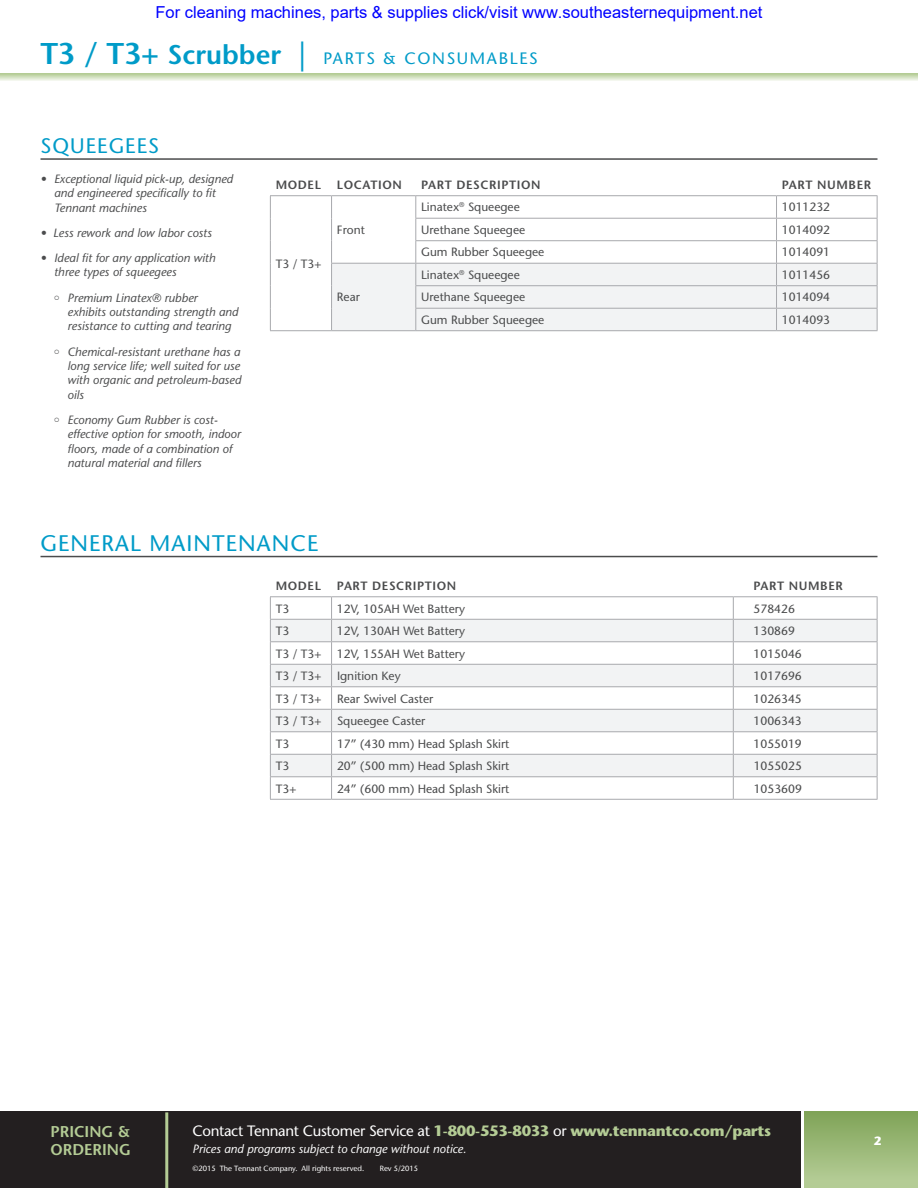
<style>
.page{position:relative;width:918px;height:1188px;background:#fff}
.page>*{position:absolute;margin:0;border:0;box-sizing:border-box;transform-origin:0 0}
.t1{font:22.5px "Stone Sans";letter-spacing:.05em;color:#009bc8}
.t2{font:21px "Stone Sans";letter-spacing:.05em;color:#009bc8}
.t3{font:16.5px "Arial";color:#00f}
.t4{font:16.5px "Stone Sans";letter-spacing:.1em;color:#009bc8}
.t5{font:600 15.6px/18px "Stone Sans";color:#b4cc95}
.t6{font:700 15px "Stone Sans";letter-spacing:-.02em;color:#b4cc95}
.t7{font:italic 12px/14.4px "Stone Sans";color:#4b4c4d}
.t8{font:12px "Stone Sans";color:#4b4c4d}
.t9{font:600 12px "Stone Sans";letter-spacing:.05em;color:#4b4c4d}
.t10{font:italic 12px "Stone Sans";color:#fff}
.t11{font:700 12px "Stone Sans";color:#fff}
.t12{font:500 7.5px "Stone Sans IIITC Com";color:#fff}
.s1{font-weight:600;font-size:30px}
.s2{font-weight:600;font-size:27px}
.s3{font-size:30px}
.s4{font-weight:400;color:#fff}
</style>
<div class="page">
<svg style="left:0;top:73px;width:918px;height:8px;background:#d2e0bf"></svg>
<div style="left:0;top:1111px;width:803px;height:77px;background:#231f20"></div>
<div style="left:803px;top:1111px;width:115px;height:77px;background:#b4cc95"></div>
<div style="left:803px;top:1111px;width:115px;height:68px;background:linear-gradient(to bottom,#7fa356,#b2ca93)"></div>
<hr style="left:165px;top:1112px;width:3px;height:76px;background:#b4cc95">
<hr style="left:801px;top:1103px;width:3px;height:85px;background:#fff">
<hr style="left:40px;top:158px;width:838px;height:2px;background:#4b4c4d">
<hr style="left:270px;top:195px;width:62px;height:1px;background:#a8a9ad">
<svg style="left:270px;top:196px;width:1px;height:134px"></svg>
<svg style="left:331px;top:196px;width:547px;height:135px"></svg>
<hr style="left:270px;top:330px;width:62px;height:1px;background:#a8a9ad">
<hr style="left:332px;top:195px;width:84px;height:1px;background:#a8a9ad">
<hr style="left:416px;top:195px;width:361px;height:1px;background:#a8a9ad">
<hr style="left:777px;top:195px;width:100px;height:1px;background:#a8a9ad">
<hr style="left:40px;top:556px;width:838px;height:1px;background:#4b4c4d">
<svg style="left:271px;top:620px;width:606px;height:156px;fill:#f2f3f4"></svg>
<hr style="left:332px;top:619px;width:401px;height:1px;background:#a8a9ad">
<hr style="left:733px;top:619px;width:145px;height:1px;background:#a8a9ad">
<hr style="left:332px;top:641px;width:401px;height:1px;background:#a8a9ad">
<hr style="left:733px;top:641px;width:145px;height:1px;background:#a8a9ad">
<hr style="left:332px;top:664px;width:401px;height:1px;background:#a8a9ad">
<hr style="left:733px;top:664px;width:145px;height:1px;background:#a8a9ad">
<hr style="left:332px;top:686px;width:401px;height:1px;background:#a8a9ad">
<hr style="left:733px;top:686px;width:145px;height:1px;background:#a8a9ad">
<hr style="left:332px;top:709px;width:401px;height:1px;background:#a8a9ad">
<hr style="left:733px;top:709px;width:145px;height:1px;background:#a8a9ad">
<hr style="left:332px;top:731px;width:401px;height:1px;background:#a8a9ad">
<hr style="left:733px;top:731px;width:145px;height:1px;background:#a8a9ad">
<hr style="left:332px;top:754px;width:401px;height:1px;background:#a8a9ad">
<hr style="left:733px;top:754px;width:145px;height:1px;background:#a8a9ad">
<hr style="left:332px;top:776px;width:401px;height:1px;background:#a8a9ad">
<hr style="left:733px;top:776px;width:145px;height:1px;background:#a8a9ad">
<svg style="left:733px;top:597px;width:1px;height:202px"></svg>
<svg style="left:877px;top:597px;width:1px;height:202px"></svg>
<hr style="left:332px;top:799px;width:401px;height:1px;background:#a8a9ad">
<hr style="left:733px;top:799px;width:145px;height:1px;background:#a8a9ad">
<hr style="left:270px;top:596px;width:62px;height:1px;background:#a8a9ad">
<hr style="left:270px;top:619px;width:62px;height:1px;background:#a8a9ad">
<hr style="left:270px;top:641px;width:62px;height:1px;background:#a8a9ad">
<hr style="left:270px;top:664px;width:62px;height:1px;background:#a8a9ad">
<hr style="left:270px;top:686px;width:62px;height:1px;background:#a8a9ad">
<hr style="left:270px;top:709px;width:62px;height:1px;background:#a8a9ad">
<hr style="left:270px;top:731px;width:62px;height:1px;background:#a8a9ad">
<hr style="left:270px;top:754px;width:62px;height:1px;background:#a8a9ad">
<hr style="left:270px;top:776px;width:62px;height:1px;background:#a8a9ad">
<svg style="left:270px;top:597px;width:1px;height:202px"></svg>
<svg style="left:331px;top:597px;width:1px;height:202px"></svg>
<hr style="left:270px;top:799px;width:62px;height:1px;background:#a8a9ad">
<hr style="left:332px;top:596px;width:401px;height:1px;background:#a8a9ad">
<hr style="left:733px;top:596px;width:145px;height:1px;background:#a8a9ad">
<h3 class="t3" style="left:155px;top:1px;width:609px">For cleaning machines, parts &amp; supplies click/visit www.southeasternequipment.net</h3>
<p class="t4" style="left:40px;top:49px;width:499px"><span class="s1">T3 / T3+</span> <span class="s2">Scrubber</span> <span class="s3">|</span> PARTS &amp; CONSUMABLES</p>
<p class="t2" style="left:40px;top:134px;width:120px">SQUEEGEES</p>
<p class="t7" style="left:54px;top:171px;width:181px;text-indent:-14px">• Exceptional liquid pick-up, designed and engineered specifically to fit<br>Tennant machines</p>
<p class="t7" style="left:40px;top:225px;width:173px">• Less rework and low labor costs</p>
<p class="t7" style="left:54px;top:250px;width:163px;text-indent:-14px">• Ideal fit for any application with three types of squeegees</p>
<p class="t7" style="left:68px;top:290px;width:172px;text-indent:-14px">○ Premium Linatex® rubber exhibits outstanding strength and resistance to cutting and tearing</p>
<p class="t7" style="left:68px;top:344px;width:175px;text-align:justify;text-indent:-14px">○ Chemical-resistant urethane has a long service life; well suited for use with organic and petroleum-based oils</p>
<p class="t7" style="left:68px;top:412px;width:175px;text-indent:-14px">○ Economy Gum Rubber is cost&shy;effective option for smooth, indoor floors, made of a combination of natural material and fillers</p>
<p class="t9" style="left:276px;top:178px;width:47px">MODEL</p>
<p class="t9" style="left:337px;top:178px;width:66px">LOCATION</p>
<p class="t9" style="left:421px;top:178px;width:121px">PART DESCRIPTION</p>
<p class="t9" style="left:782px;top:178px;width:91px">PART NUMBER</p>
<p class="t8" style="left:276px;top:256px;width:47px">T3 / T3+</p>
<p class="t8" style="left:337px;top:223px;width:29px">Front</p>
<p class="t8" style="left:337px;top:290px;width:24px">Rear</p>
<p class="t8" style="left:421px;top:200px;width:100px">Linatex<sup>®</sup> Squeegee</p>
<p class="t8" style="left:782px;top:200px;width:50px">1011232</p>
<p class="t8" style="left:421px;top:223px;width:105px">Urethane Squeegee</p>
<p class="t8" style="left:782px;top:223px;width:50px">1014092</p>
<p class="t8" style="left:421px;top:245px;width:125px">Gum Rubber Squeegee</p>
<p class="t8" style="left:782px;top:245px;width:50px">1014091</p>
<p class="t8" style="left:421px;top:268px;width:100px">Linatex<sup>®</sup> Squeegee</p>
<p class="t8" style="left:782px;top:268px;width:50px">1011456</p>
<p class="t8" style="left:421px;top:290px;width:105px">Urethane Squeegee</p>
<p class="t8" style="left:782px;top:290px;width:50px">1014094</p>
<p class="t8" style="left:421px;top:313px;width:125px">Gum Rubber Squeegee</p>
<p class="t8" style="left:782px;top:313px;width:50px">1014093</p>
<p class="t1" style="left:40px;top:530px;width:279px">GENERAL MAINTENANCE</p>
<p class="t9" style="left:276px;top:579px;width:47px">MODEL</p>
<p class="t9" style="left:337px;top:579px;width:121px">PART DESCRIPTION</p>
<p class="t9" style="left:754px;top:579px;width:91px">PART NUMBER</p>
<p class="t8" style="left:276px;top:601px;width:15px">T3</p>
<p class="t8" style="left:337px;top:601px;width:130px">12V, 105AH Wet Battery</p>
<p class="t8" style="left:754px;top:601px;width:43px">578426</p>
<p class="t8" style="left:276px;top:624px;width:15px">T3</p>
<p class="t8" style="left:337px;top:624px;width:130px">12V, 130AH Wet Battery</p>
<p class="t8" style="left:754px;top:624px;width:43px">130869</p>
<p class="t8" style="left:276px;top:646px;width:47px">T3 / T3+</p>
<p class="t8" style="left:337px;top:646px;width:130px">12V, 155AH Wet Battery</p>
<p class="t8" style="left:754px;top:646px;width:50px">1015046</p>
<p class="t8" style="left:276px;top:669px;width:47px">T3 / T3+</p>
<p class="t8" style="left:337px;top:669px;width:65px">Ignition Key</p>
<p class="t8" style="left:754px;top:669px;width:50px">1017696</p>
<p class="t8" style="left:276px;top:691px;width:47px">T3 / T3+</p>
<p class="t8" style="left:337px;top:691px;width:98px">Rear Swivel Caster</p>
<p class="t8" style="left:754px;top:691px;width:50px">1026345</p>
<p class="t8" style="left:276px;top:714px;width:47px">T3 / T3+</p>
<p class="t8" style="left:337px;top:714px;width:90px">Squeegee Caster</p>
<p class="t8" style="left:754px;top:714px;width:50px">1006343</p>
<p class="t8" style="left:276px;top:736px;width:15px">T3</p>
<p class="t8" style="left:337px;top:736px;width:174px">17” (430 mm) Head Splash Skirt</p>
<p class="t8" style="left:754px;top:736px;width:50px">1055019</p>
<p class="t8" style="left:276px;top:759px;width:15px">T3</p>
<p class="t8" style="left:337px;top:759px;width:174px">20” (500 mm) Head Splash Skirt</p>
<p class="t8" style="left:754px;top:759px;width:50px">1055025</p>
<p class="t8" style="left:276px;top:781px;width:22px">T3+</p>
<p class="t8" style="left:337px;top:781px;width:174px">24” (600 mm) Head Splash Skirt</p>
<p class="t8" style="left:754px;top:781px;width:50px">1053609</p>
<p class="t6" style="left:192px;top:1121px;width:580px"><span class="s4">Contact Tennant Customer Service at</span> 1-800-553-8033 <span class="s4">or</span> www.tennantco.com/parts</p>
<p class="t10" style="left:192px;top:1141px;width:276px">Prices and programs subject to change without notice.</p>
<p class="t12" style="left:192px;top:1164px;width:173px">©2015 The Tennant Company. All rights reserved.</p>
<p class="t12" style="left:380px;top:1164px;width:40px">Rev 5/2015</p>
<p class="t5" style="left:51px;top:1123px;width:82px">PRICING &amp;<br>ORDERING</p>
<p class="t11" style="left:874px;top:1133px;width:9px">2</p>
</div>
